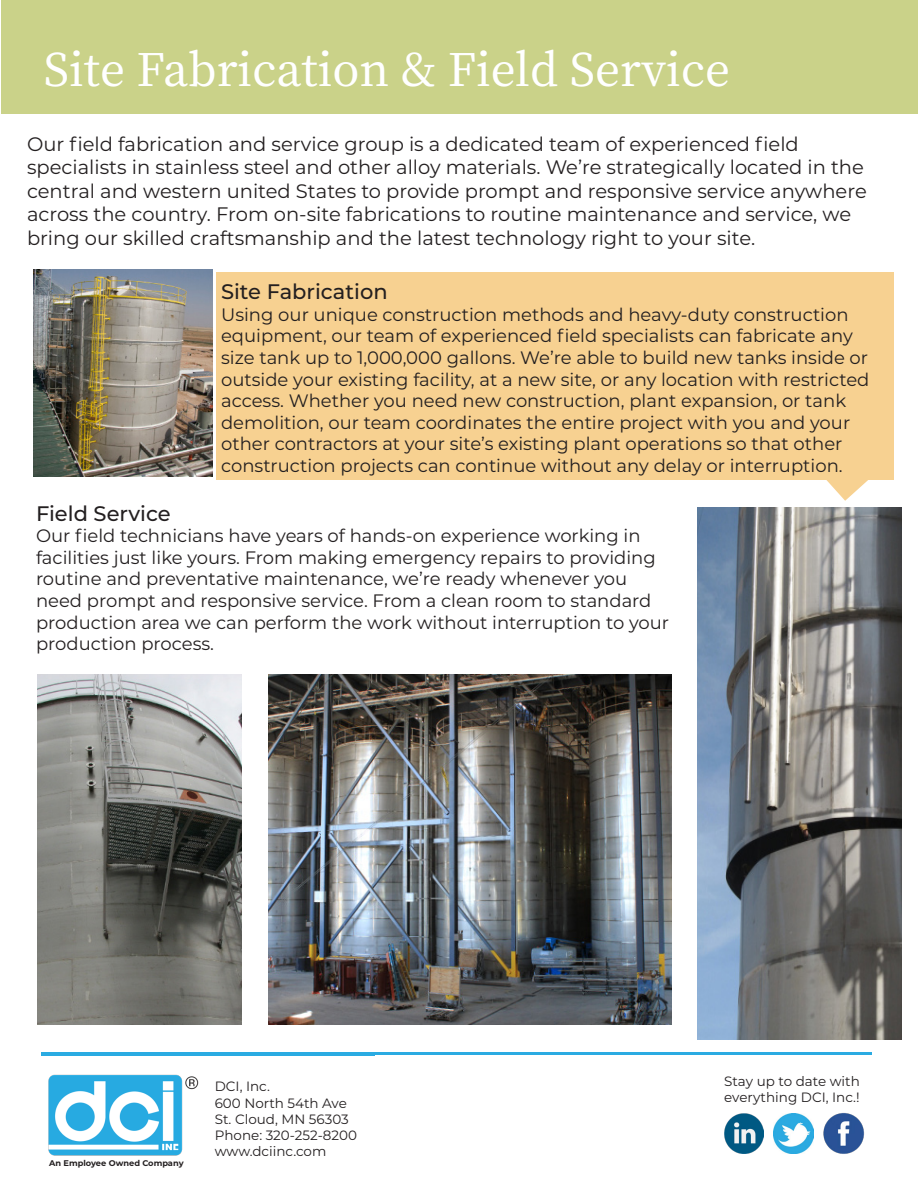
<style>
.page{position:relative;width:918px;height:1188px;background:#fff}
.page>*{position:absolute;margin:0;border:0;box-sizing:border-box;transform-origin:0 0}
.t1{font:500 45px "Noto Serif JP";color:#fff}
.t2{font:500 21px "Montserrat";color:#231f20}
.t3{font:19.5px/23.4px "Montserrat";color:#231f20}
.t4{font:18px/21.6px "Montserrat";color:#231f20}
.t5{font:13.5px/16.2px "Montserrat";color:#231f20}
.t6{font:700 8.25px "Montserrat";color:#231f20}
</style>
<div class="page">
<div style="left:217px;top:272px;width:677px;height:208px;background:#f7d191"></div>
<img style="left:34px;top:269px;width:178px;height:208px">
<img style="left:697px;top:508px;width:204px;height:532px">
<img style="left:38px;top:674px;width:204px;height:350px">
<img style="left:268px;top:674px;width:404px;height:350px">
<div style="left:1px;top:0;width:917px;height:114px;background:#cad289"></div>
<svg style="left:826px;top:480px;width:42px;height:21px"></svg>
<img style="left:48px;top:1074px;width:151px;height:82px">
<img style="left:823px;top:1113px;width:42px;height:41px">
<img style="left:773px;top:1114px;width:40px;height:39px">
<img style="left:724px;top:1114px;width:40px;height:39px">
<hr style="left:41px;top:1052px;width:831px;height:3px;background:#2aabe2">
<p class="t1" style="left:44px;top:44px;width:688px">Site Fabrication &amp; Field Service</p>
<p class="t3" style="left:27px;top:132px;width:841px">Our field fabrication and service group is a dedicated team of experienced field specialists in stainless steel and other alloy materials. We’re strategically located in the central and western united States to provide prompt and responsive service anywhere across the country. From on-site fabrications to routine maintenance and service, we bring our skilled craftsmanship and the latest technology right to your site.</p>
<p class="t2" style="left:221px;top:277px;width:168px">Site Fabrication</p>
<p class="t4" style="left:221px;top:303px;width:629px">Using our unique construction methods and heavy-duty construction</p>
<p class="t4" style="left:221px;top:325px;width:650px">equipment, our team of experienced field specialists can fabricate any size tank up to 1,000,000 gallons. We’re able to build new tanks inside or outside your existing facility, at a new site, or any location with restricted access. Whether you need new construction, plant expansion, or tank demolition, our team coordinates the entire project with you and your other contractors at your site’s existing plant operations so that other construction projects can continue without any delay or interruption.</p>
<p class="t2" style="left:36px;top:498px;width:136px">Field Service</p>
<p class="t4" style="left:36px;top:524px;width:635px">Our field technicians have years of hands-on experience working in facilities just like yours. From making emergency repairs to providing routine and preventative maintenance, we’re ready whenever you need prompt and responsive service. From a clean room to standard production area we can perform the work without interruption to your production process.</p>
<p class="t6" style="left:49px;top:1157px;width:136px">An Employee Owned Company</p>
<p class="t5" style="left:215px;top:1078px;width:57px">DCI, Inc.</p>
<p class="t5" style="left:215px;top:1094px;width:134px">600 North 54th Ave</p>
<p class="t5" style="left:215px;top:1110px;width:136px">St. Cloud, MN 56303</p>
<p class="t5" style="left:215px;top:1127px;width:144px">Phone: 320-252-8200</p>
<p class="t5" style="left:215px;top:1143px;width:113px">www.dciinc.com</p>
<p class="t5" style="left:724px;top:1072px;width:137px">Stay up to date with everything DCI, Inc.!</p>
</div>
